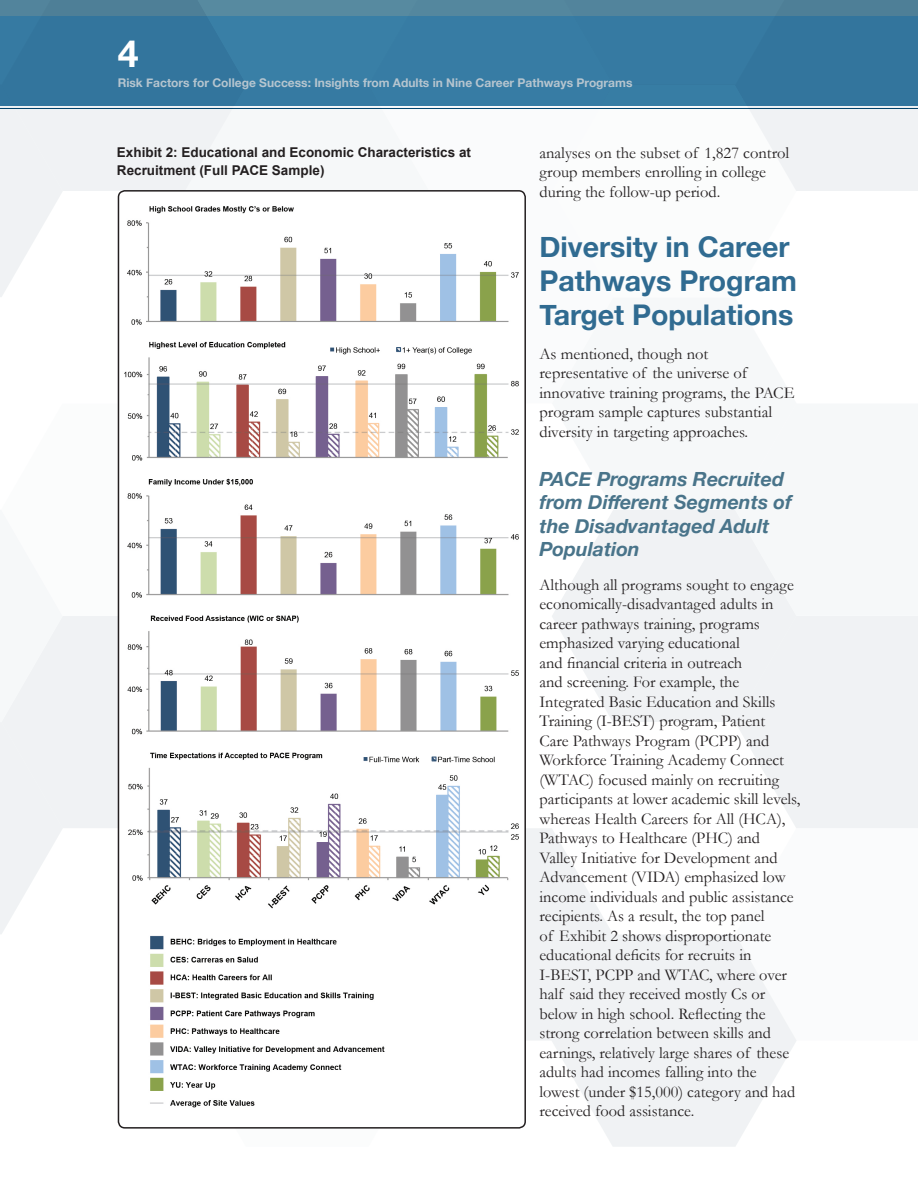
<style>
.page{position:relative;width:918px;height:1188px;background:#fff}
.page>*{position:absolute;margin:0;border:0;box-sizing:border-box;transform-origin:0 0}
.t1{font:700 37.5px "Helvetica Neue";color:#fff}
.t2{font:700 28.5px/34.2px "Helvetica Neue";color:#306b91}
.Sub_Header{font:italic 700 19.5px/23.4px "Helvetica Neue";color:#49748a}
.Body_Copy_Large{font:16.5px/19.5px "Garamond";color:#231f20}
.Note_Title{font:700 13.5px/18px "Arial";color:#231f20}
.t3{font:700 12px "Helvetica Neue";color:#b6c5cf}
</style>
<div class="page">
<svg style="left:552px;top:935px;width:244px;height:212px;fill:#f0f2f4"></svg>
<svg style="left:526px;top:828px;width:87px;height:213px;fill:#f0f2f4"></svg>
<svg style="left:552px;top:510px;width:183px;height:212px;fill:#f0f2f4"></svg>
<div style="left:63px;top:616px;width:55px;height:212px;background:#f0f2f4"></div>
<svg style="left:0;top:616px;width:63px;height:318px"></svg>
<div style="left:735px;top:511px;width:183px;height:530px;background:#f6f8f9"></div>
<svg style="left:552px;top:510px;width:61px;height:106px"></svg>
<svg style="left:117px;top:403px;width:1px;height:213px"></svg>
<svg style="left:246px;top:85px;width:122px;height:24px;background:#4382a6"></svg>
<svg style="left:117px;top:195px;width:1px;height:208px"></svg>
<svg style="left:613px;top:0;width:305px;height:191px"></svg>
<svg style="left:368px;top:0;width:245px;height:191px"></svg>
<svg style="left:246px;top:0;width:184px;height:85px;background:#3e80a4"></svg>
<svg style="left:63px;top:0;width:183px;height:191px"></svg>
<svg style="left:0;top:0;width:63px;height:297px"></svg>
<img style="left:118px;top:193px;width:405px;height:915px">
<div style="left:118px;top:190px;width:408px;height:939px;border:2px solid #231f20;border-radius:6px"></div>
<p class="t1" style="left:118px;top:24px;width:22px">4</p>
<p class="t3" style="left:118px;top:73px;width:516px">Risk Factors for College Success: Insights from Adults in Nine Career Pathways Programs</p>
<p class="Note_Title" style="left:117px;top:143px;width:356px">Exhibit 2: Educational and Economic Characteristics at<br>Recruitment (Full PACE Sample)</p>
<p class="Body_Copy_Large" style="left:539px;top:143px;width:251px">analyses on the subset of 1,827 control group members enrolling in college during the follow-up period.</p>
<p class="t2" style="left:539px;top:230px;width:259px">Diversity in Career<br>Pathways Program<br>Target Populations</p>
<p class="Body_Copy_Large" style="left:539px;top:344px;width:257px">As mentioned, though not representative of the universe of innovative training programs, the PACE program sample captures substantial diversity in targeting approaches.</p>
<p class="Sub_Header" style="left:539px;top:468px;width:254px">PACE Programs Recruited from Different Segments of the Disadvantaged Adult<br>Population</p>
<p class="Body_Copy_Large" style="left:539px;top:575px;width:262px">Although all programs sought to engage economically-disadvantaged adults in career pathways training, programs emphasized varying educational<br>and financial criteria in outreach<br>and screening. For example, the Integrated Basic Education and Skills Training (I-BEST) program, Patient<br>Care Pathways Program (PCPP) and Workforce Training Academy Connect (WTAC) focused mainly on recruiting participants at lower academic skill levels, whereas Health Careers for All (HCA), Pathways to Healthcare (PHC) and Valley Initiative for Development and Advancement (VIDA) emphasized low income individuals and public assistance recipients. As a result, the top panel<br>of Exhibit 2 shows disproportionate educational deficits for recruits in I-BEST, PCPP and WTAC, where over half said they received mostly Cs or below in high school. Reflecting the strong correlation between skills and earnings, relatively large shares of these adults had incomes falling into the lowest (under $15,000) category and had received food assistance.</p>
</div>
